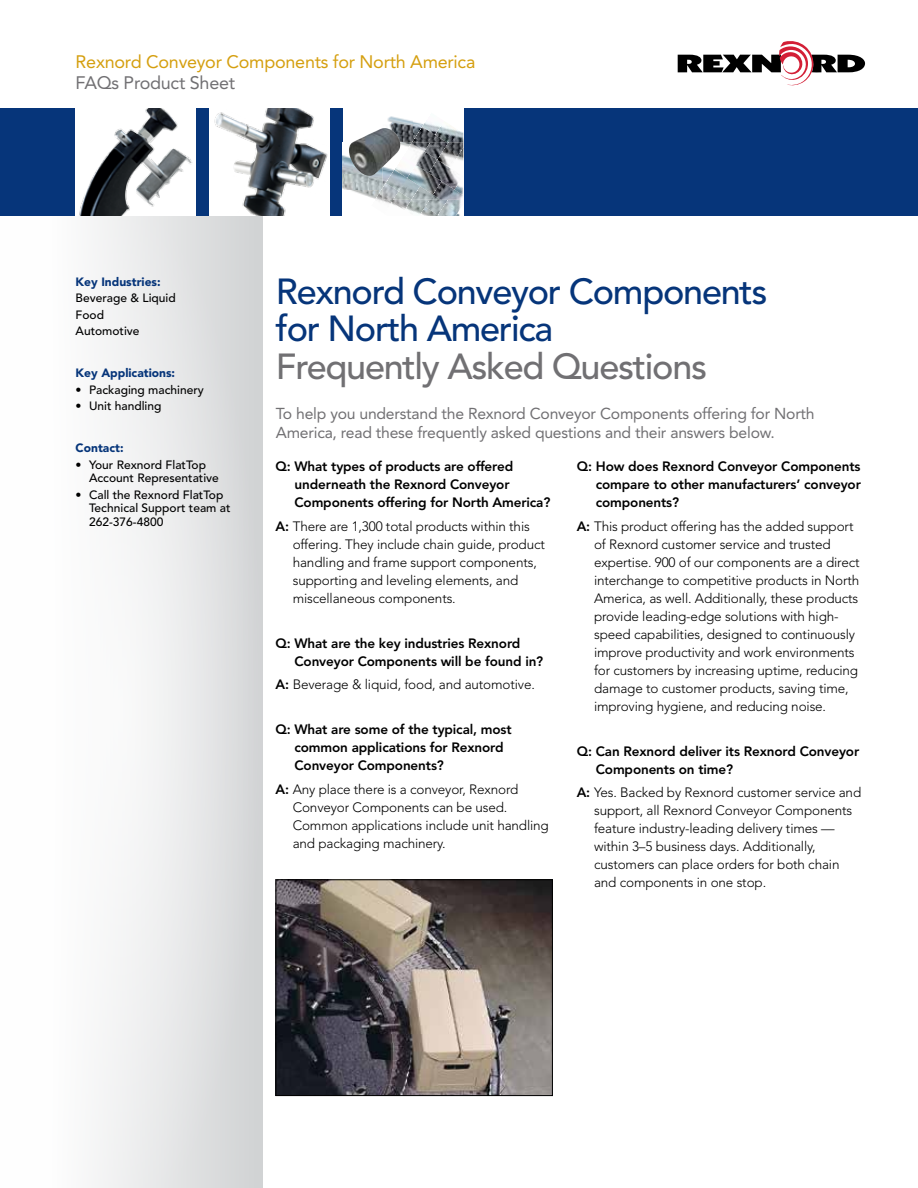
<style>
.page{position:relative;width:918px;height:1188px;background:#fff}
.page>*{position:absolute;margin:0;border:0;box-sizing:border-box;transform-origin:0 0}
.t1{font:500 36px/37.5px "Avenir LT Std";letter-spacing:-.035em;color:#06357a}
.t2{font:500 36px "Avenir LT Std";letter-spacing:-.035em;color:#717073}
.t3{font:18px "Avenir LT Std";letter-spacing:-.015em;color:#d59f0f}
.t4{font:18px "Avenir LT Std";letter-spacing:-.015em;color:#717073}
.t5{font:15.75px/18.9px "Avenir LT Std";letter-spacing:-.015em;color:#717073}
.t6{font:300 13.5px/18px "Avenir LT Std";letter-spacing:-.01em;color:#000}
.t7{font:800 13.5px/18px "Avenir LT Std";letter-spacing:-.01em;color:#000}
.t8{font:500 12px/13.5px "Avenir LT Std";color:#000}
.t9{font:900 12px "Avenir LT Std";color:#06357a}
.s1{font-weight:800}
</style>
<div class="page">
<div style="left:0;top:216px;width:263px;height:972px;background:linear-gradient(to right,#fff,#d7d9da)"></div>
<div style="left:0;top:108px;width:918px;height:108px;background:#06357a"></div>
<svg style="left:678px;top:41px;width:187px;height:45px"></svg>
<img style="left:76px;top:108px;width:120px;height:108px">
<img style="left:209px;top:108px;width:121px;height:108px">
<div style="left:343px;top:108px;width:120px;height:108px;background:#fff"></div>
<img style="left:387px;top:116px;width:35px;height:9px">
<img style="left:383px;top:125px;width:39px;height:17px">
<img style="left:343px;top:142px;width:25px;height:54px">
<img style="left:368px;top:142px;width:15px;height:48px">
<img style="left:368px;top:190px;width:11px;height:8px">
<img style="left:383px;top:142px;width:29px;height:15px">
<img style="left:383px;top:157px;width:11px;height:14px">
<img style="left:383px;top:171px;width:3px;height:12px">
<img style="left:367px;top:128px;width:17px;height:7px">
<img style="left:447px;top:125px;width:16px;height:17px">
<img style="left:413px;top:127px;width:34px;height:15px">
<img style="left:422px;top:122px;width:22px;height:13px">
<img style="left:440px;top:200px;width:21px;height:16px">
<img style="left:430px;top:200px;width:18px;height:15px">
<img style="left:430px;top:207px;width:8px;height:9px">
<img style="left:411px;top:200px;width:19px;height:16px">
<img style="left:409px;top:202px;width:5px;height:14px">
<img style="left:379px;top:188px;width:32px;height:22px">
<img style="left:371px;top:194px;width:21px;height:16px">
<img style="left:441px;top:190px;width:22px;height:10px">
<img style="left:442px;top:168px;width:21px;height:22px">
<img style="left:420px;top:195px;width:21px;height:5px">
<img style="left:437px;top:142px;width:26px;height:26px">
<img style="left:420px;top:165px;width:22px;height:30px">
<img style="left:430px;top:142px;width:19px;height:18px">
<img style="left:403px;top:143px;width:34px;height:30px">
<img style="left:386px;top:170px;width:34px;height:30px">
<img style="left:412px;top:142px;width:18px;height:9px">
<img style="left:394px;top:156px;width:22px;height:22px">
<img style="left:383px;top:183px;width:16px;height:17px">
<img style="left:278px;top:882px;width:273px;height:212px">
<div style="left:276px;top:880px;width:277px;height:216px;border:1px solid #000"></div>
<h2 class="t3" style="left:76px;top:51px;width:401px">Rexnord Conveyor Components for North America</h2>
<h2 class="t4" style="left:76px;top:73px;width:161px">FAQs Product Sheet</h2>
<p class="t9" style="left:76px;top:274px;width:87px">Key Industries:</p>
<p class="t8" style="left:76px;top:290px;width:102px;line-height:16.5px">Beverage &amp; Liquid<br>Food<br>Automotive</p>
<p class="t9" style="left:76px;top:366px;width:101px">Key Applications:</p>
<p class="t8" style="left:76px;top:383px;width:130px">• Packaging machinery</p>
<p class="t8" style="left:76px;top:400px;width:87px">• Unit handling</p>
<p class="t9" style="left:76px;top:441px;width:49px">Contact:</p>
<p class="t8" style="left:89px;top:458px;width:131px;text-indent:-14px">• Your Rexnord FlatTop<br>Account Representative</p>
<p class="t8" style="left:89px;top:488px;width:143px;text-indent:-14px">• Call the Rexnord FlatTop<br>Technical Support team at<br>262-376-4800</p>
<h1 class="t1" style="left:276px;top:274px;width:493px">Rexnord Conveyor Components for North America</h1>
<h1 class="t2" style="left:276px;top:346px;width:433px">Frequently Asked Questions</h1>
<p class="t5" style="left:276px;top:404px;width:540px">To help you understand the Rexnord Conveyor Components offering for North<br>America, read these frequently asked questions and their answers below.</p>
<p class="t7" style="left:294px;top:458px;width:257px;text-indent:-19px">Q: What types of products are offered underneath the Rexnord Conveyor<br>Components offering for North America?</p>
<p class="t6" style="left:293px;top:517px;width:254px;text-indent:-17px"><span class="s1">A:</span> There are 1,300 total products within this offering. They include chain guide, product handling and frame support components, supporting and leveling elements, and miscellaneous components.</p>
<p class="t7" style="left:294px;top:634px;width:250px;text-indent:-19px">Q: What are the key industries Rexnord<br>Conveyor Components will be found in?</p>
<p class="t6" style="left:275px;top:676px;width:261px"><span class="s1">A:</span> Beverage &amp; liquid, food, and automotive.</p>
<p class="t7" style="left:294px;top:721px;width:219px;text-indent:-19px">Q: What are some of the typical, most common applications for Rexnord<br>Conveyor Components?</p>
<p class="t6" style="left:293px;top:780px;width:258px;text-indent:-17px"><span class="s1">A:</span> Any place there is a conveyor, Rexnord Conveyor Components can be used.<br>Common applications include unit handling and packaging machinery.</p>
<p class="t7" style="left:596px;top:458px;width:267px;text-align:justify;text-indent:-19px">Q: How does Rexnord Conveyor Components compare to other manufacturers’ conveyor components?</p>
<p class="t6" style="left:594px;top:517px;width:267px;text-indent:-17px"><span class="s1">A:</span> This product offering has the added support of Rexnord customer service and trusted expertise. 900 of our components are a direct interchange to competitive products in North America, as well. Additionally, these products provide leading-edge solutions with high&shy;speed capabilities, designed to continuously improve productivity and work environments for customers by increasing uptime, reducing damage to customer products, saving time, improving hygiene, and reducing noise.</p>
<p class="t7" style="left:596px;top:742px;width:265px;text-indent:-19px">Q: Can Rexnord deliver its Rexnord Conveyor<br>Components on time?</p>
<p class="t6" style="left:594px;top:783px;width:269px;text-indent:-17px"><span class="s1">A:</span> Yes. Backed by Rexnord customer service and support, all Rexnord Conveyor Components feature industry-leading delivery times — within 3–5 business days. Additionally, customers can place orders for both chain and components in one stop.</p>
</div>
